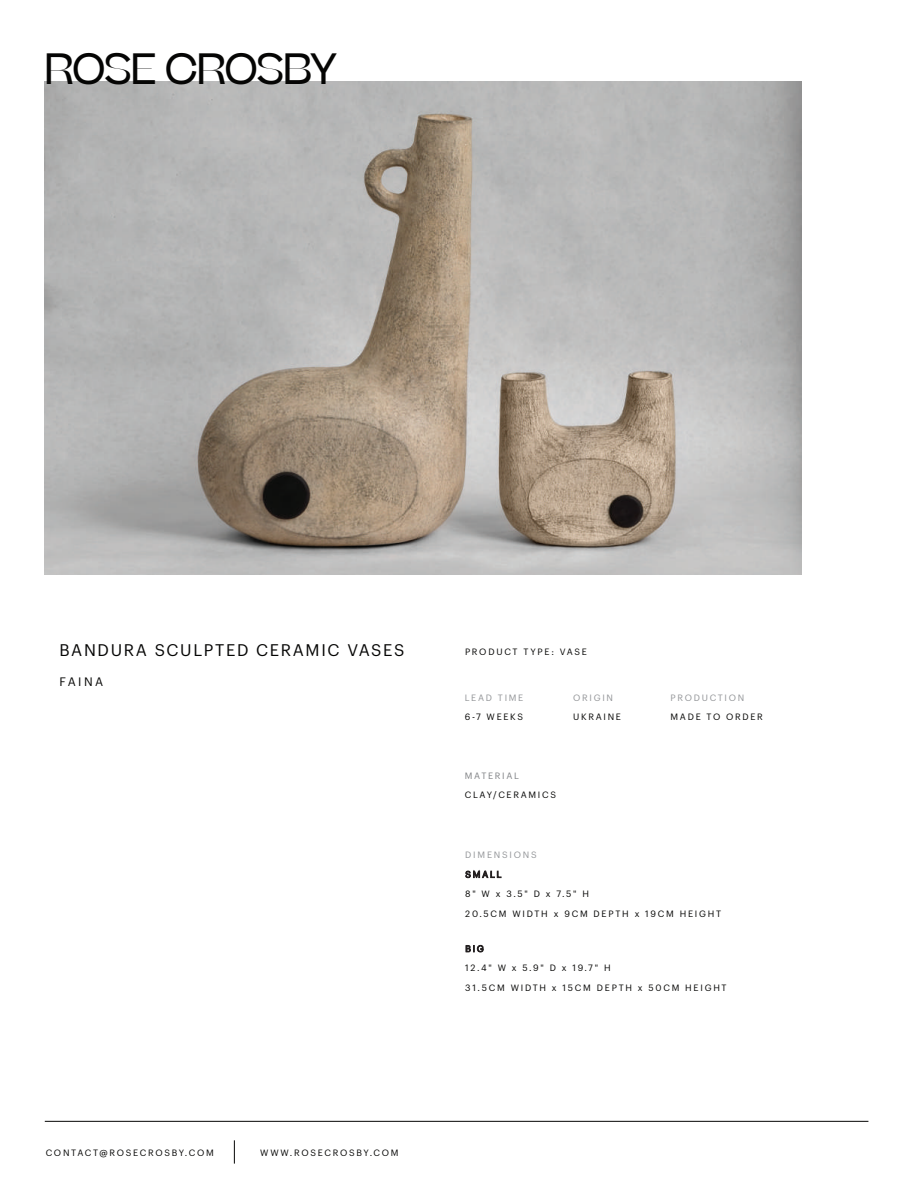
<style>
.page{position:relative;width:918px;height:1188px;background:#fff}
.page>*{position:absolute;margin:0;border:0;box-sizing:border-box;transform-origin:0 0}
.t1{font:42px "Beatrice Display";letter-spacing:-.005em;color:#050504}
.t2{font:16.5px "Graphik";letter-spacing:.1em;color:#050504}
.t3{font:12px "Graphik";letter-spacing:.2em;color:#050504}
.t4{font:9px/19.5px "Graphik";letter-spacing:.195em;color:#050504}
.t5{font:9px "Graphik";letter-spacing:.19em;color:#939598}
.t6{font:9px "Graphik";letter-spacing:.19em;color:#808285}
</style>
<div class="page">
<hr style="left:45px;top:1121px;width:823px;height:1px;background:#050504">
<svg style="left:234px;top:1140px;width:1px;height:24px"></svg>
<svg style="left:465px;top:871px;width:36px;height:7px"></svg>
<svg style="left:466px;top:945px;width:18px;height:7px"></svg>
<img style="left:45px;top:81px;width:756px;height:494px">
<h1 class="t1" style="left:45px;top:44px;width:293px">ROSE CROSBY</h1>
<h2 class="t2" style="left:59px;top:637px;width:347px">BANDURA SCULPTED CERAMIC VASES</h2>
<h3 class="t3" style="left:59px;top:673px;width:45px">FAINA</h3>
<p class="t4" style="left:465px;top:641px;width:124px">PRODUCT TYPE: VASE</p>
<p class="t5" style="left:465px;top:691px;width:60px">LEAD TIME</p>
<p class="t4" style="left:465px;top:707px;width:60px">6-7 WEEKS</p>
<p class="t5" style="left:573px;top:691px;width:41px">ORIGIN</p>
<p class="t4" style="left:573px;top:707px;width:49px">UKRAINE</p>
<p class="t6" style="left:465px;top:769px;width:56px">MATERIAL</p>
<p class="t4" style="left:465px;top:785px;width:93px">CLAY/CERAMICS</p>
<p class="t5" style="left:671px;top:691px;width:75px">PRODUCTION</p>
<p class="t4" style="left:671px;top:707px;width:94px">MADE TO ORDER</p>
<p class="t5" style="left:465px;top:848px;width:73px">DIMENSIONS</p>
<p class="t4" style="left:465px;top:864px;width:257px">SMALL<br>8" W x 3.5" D x 7.5" H<br>20.5CM WIDTH x 9CM DEPTH x 19CM HEIGHT</p>
<p class="t4" style="left:465px;top:938px;width:263px">BIG<br>12.4" W x 5.9" D x 19.7" H<br>31.5CM WIDTH x 15CM DEPTH x 50CM HEIGHT</p>
<p class="t4" style="left:46px;top:1142px;width:170px">CONTACT@ROSECROSBY.COM</p>
<p class="t4" style="left:260px;top:1142px;width:140px">WWW.ROSECROSBY.COM</p>
</div>
